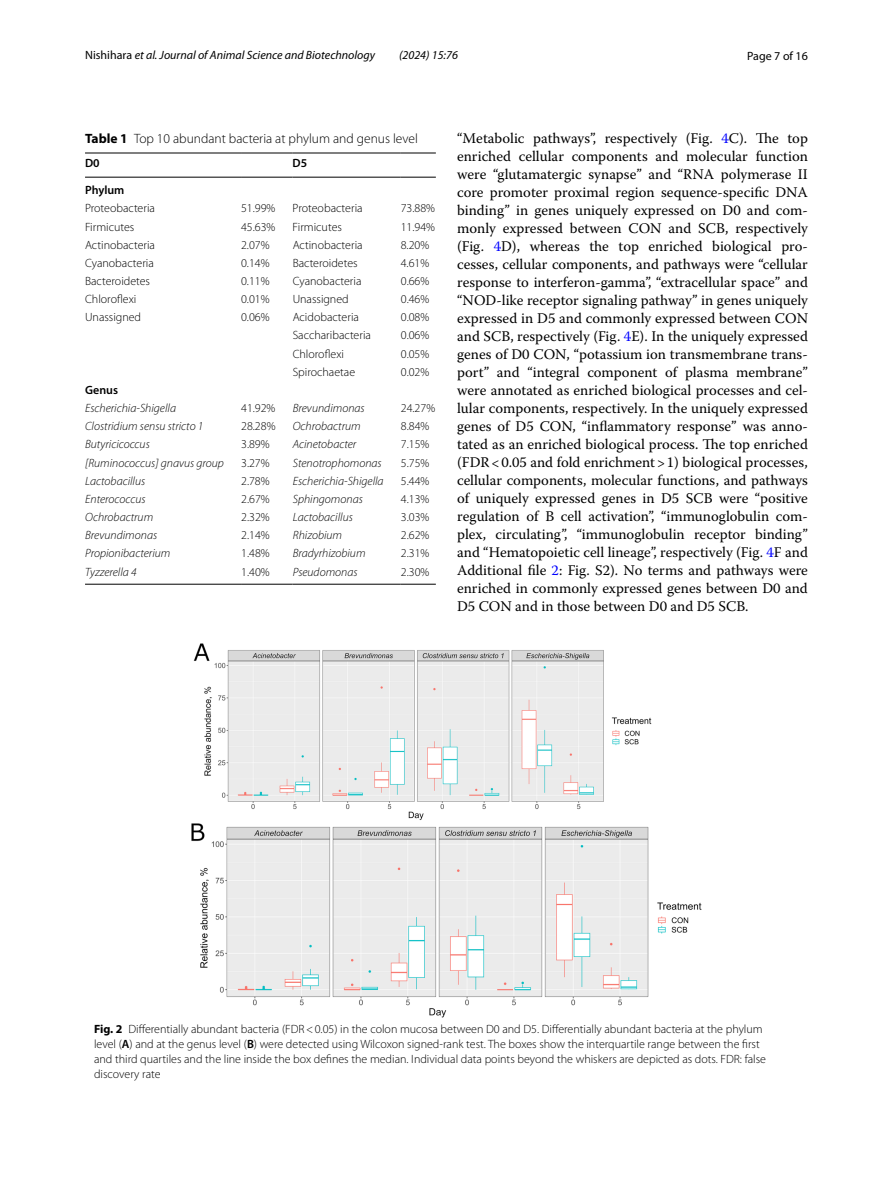
<style>
.page{position:relative;width:893px;height:1187px;background:#fff}
.page>*{position:absolute;margin:0;border:0;box-sizing:border-box;transform-origin:0 0}
.t1{font:14.7px/18px "Warnock Pro";color:#000;text-align:justify}
.t2{font:300 13.5px "Myriad Pro";color:#000}
.t3{font:300 12px/15px "Myriad Pro";color:#000}
.t4{font:italic 300 12px "Myriad Pro";color:#000}
.t5{font:italic 12px "Myriad Pro";color:#000}
.t6{font:600 12px "Myriad Pro";color:#000}
.t7{font:12px "Myriad Pro";color:#000}
.s1{font-style:normal}
.s2{font-weight:700}
.s3{color:#00f}
.s4{font-weight:600}
</style>
<div class="page">
<hr style="left:85px;top:153px;width:156px;height:1px;background:#000">
<hr style="left:85px;top:177px;width:156px;height:1px;background:#000">
<hr style="left:241px;top:153px;width:52px;height:1px;background:#000">
<hr style="left:241px;top:177px;width:52px;height:1px;background:#000">
<hr style="left:293px;top:153px;width:108px;height:1px;background:#000">
<hr style="left:293px;top:177px;width:108px;height:1px;background:#000">
<hr style="left:401px;top:153px;width:35px;height:1px;background:#000">
<hr style="left:401px;top:177px;width:35px;height:1px;background:#000">
<hr style="left:85px;top:584px;width:156px;height:1px;background:#000">
<hr style="left:241px;top:584px;width:52px;height:1px;background:#000">
<hr style="left:293px;top:584px;width:108px;height:1px;background:#000">
<hr style="left:401px;top:584px;width:35px;height:1px;background:#000">
<img style="left:191px;top:643px;width:511px;height:374px">
<p class="t5" style="left:85px;top:48px;width:292px"><span class="s1">Nishihara</span> et al. Journal of Animal Science and Biotechnology</p>
<p class="t5" style="left:399px;top:48px;width:60px">(2024) 15:76</p>
<p class="t7" style="left:747px;top:48px;width:62px">Page 7 of 16</p>
<p class="t2" style="left:85px;top:131px;width:334px"><span class="s2">Table 1</span> Top 10 abundant bacteria at phylum and genus level</p>
<p class="t6" style="left:85px;top:156px;width:16px">D0</p>
<p class="t6" style="left:293px;top:156px;width:16px">D5</p>
<p class="t6" style="left:85px;top:182px;width:41px">Phylum</p>
<p class="t3" style="left:85px;top:201px;width:71px">Proteobacteria</p>
<p class="t3" style="left:241px;top:201px;width:36px">51.99%</p>
<p class="t3" style="left:293px;top:201px;width:71px">Proteobacteria</p>
<p class="t3" style="left:401px;top:201px;width:36px">73.88%</p>
<p class="t3" style="left:85px;top:219px;width:51px">Firmicutes</p>
<p class="t3" style="left:241px;top:219px;width:36px">45.63%</p>
<p class="t3" style="left:293px;top:219px;width:51px">Firmicutes</p>
<p class="t3" style="left:401px;top:219px;width:36px">11.94%</p>
<p class="t3" style="left:85px;top:237px;width:72px">Actinobacteria</p>
<p class="t3" style="left:241px;top:237px;width:30px">2.07%</p>
<p class="t3" style="left:293px;top:237px;width:72px">Actinobacteria</p>
<p class="t3" style="left:401px;top:237px;width:30px">8.20%</p>
<p class="t3" style="left:85px;top:255px;width:70px">Cyanobacteria</p>
<p class="t3" style="left:241px;top:255px;width:30px">0.14%</p>
<p class="t3" style="left:293px;top:255px;width:67px">Bacteroidetes</p>
<p class="t3" style="left:401px;top:255px;width:30px">4.61%</p>
<p class="t3" style="left:85px;top:274px;width:67px">Bacteroidetes</p>
<p class="t3" style="left:241px;top:274px;width:30px">0.11%</p>
<p class="t3" style="left:293px;top:274px;width:70px">Cyanobacteria</p>
<p class="t3" style="left:401px;top:274px;width:30px">0.66%</p>
<p class="t3" style="left:85px;top:292px;width:53px">Chloroflexi</p>
<p class="t3" style="left:241px;top:292px;width:30px">0.01%</p>
<p class="t3" style="left:293px;top:292px;width:58px">Unassigned</p>
<p class="t3" style="left:401px;top:292px;width:30px">0.46%</p>
<p class="t3" style="left:85px;top:310px;width:58px">Unassigned</p>
<p class="t3" style="left:241px;top:310px;width:30px">0.06%</p>
<p class="t3" style="left:293px;top:310px;width:68px">Acidobacteria</p>
<p class="t3" style="left:401px;top:310px;width:30px">0.08%</p>
<p class="t3" style="left:293px;top:328px;width:80px">Saccharibacteria</p>
<p class="t3" style="left:401px;top:328px;width:30px">0.06%</p>
<p class="t3" style="left:293px;top:346px;width:53px">Chloroflexi</p>
<p class="t3" style="left:401px;top:346px;width:30px">0.05%</p>
<p class="t3" style="left:293px;top:364px;width:64px">Spirochaetae</p>
<p class="t3" style="left:401px;top:364px;width:30px">0.02%</p>
<p class="t6" style="left:85px;top:382px;width:34px">Genus</p>
<p class="t4" style="left:85px;top:401px;width:92px">Escherichia-Shigella</p>
<p class="t3" style="left:241px;top:401px;width:36px">41.92%</p>
<p class="t4" style="left:293px;top:401px;width:73px">Brevundimonas</p>
<p class="t3" style="left:401px;top:401px;width:36px">24.27%</p>
<p class="t4" style="left:85px;top:420px;width:120px">Clostridium sensu stricto 1</p>
<p class="t3" style="left:241px;top:419px;width:36px">28.28%</p>
<p class="t4" style="left:293px;top:420px;width:70px">Ochrobactrum</p>
<p class="t3" style="left:401px;top:419px;width:30px">8.84%</p>
<p class="t4" style="left:85px;top:438px;width:66px">Butyricicoccus</p>
<p class="t3" style="left:241px;top:437px;width:30px">3.89%</p>
<p class="t4" style="left:293px;top:438px;width:65px">Acinetobacter</p>
<p class="t3" style="left:401px;top:437px;width:30px">7.15%</p>
<p class="t4" style="left:85px;top:456px;width:140px">[Ruminococcus] gnavus group</p>
<p class="t3" style="left:241px;top:455px;width:30px">3.27%</p>
<p class="t4" style="left:293px;top:456px;width:91px">Stenotrophomonas</p>
<p class="t3" style="left:401px;top:455px;width:30px">5.75%</p>
<p class="t4" style="left:85px;top:474px;width:62px">Lactobacillus</p>
<p class="t3" style="left:241px;top:473px;width:30px">2.78%</p>
<p class="t4" style="left:293px;top:474px;width:92px">Escherichia-Shigella</p>
<p class="t3" style="left:401px;top:473px;width:30px">5.44%</p>
<p class="t4" style="left:85px;top:492px;width:62px">Enterococcus</p>
<p class="t3" style="left:241px;top:491px;width:30px">2.67%</p>
<p class="t4" style="left:293px;top:492px;width:72px">Sphingomonas</p>
<p class="t3" style="left:401px;top:491px;width:30px">4.13%</p>
<p class="t4" style="left:85px;top:510px;width:70px">Ochrobactrum</p>
<p class="t3" style="left:241px;top:509px;width:30px">2.32%</p>
<p class="t4" style="left:293px;top:510px;width:62px">Lactobacillus</p>
<p class="t3" style="left:401px;top:509px;width:30px">3.03%</p>
<p class="t4" style="left:85px;top:528px;width:73px">Brevundimonas</p>
<p class="t3" style="left:241px;top:528px;width:30px">2.14%</p>
<p class="t4" style="left:293px;top:528px;width:51px">Rhizobium</p>
<p class="t3" style="left:401px;top:528px;width:30px">2.62%</p>
<p class="t4" style="left:85px;top:547px;width:87px">Propionibacterium</p>
<p class="t3" style="left:241px;top:546px;width:30px">1.48%</p>
<p class="t4" style="left:293px;top:547px;width:74px">Bradyrhizobium</p>
<p class="t3" style="left:401px;top:546px;width:30px">2.31%</p>
<p class="t4" style="left:85px;top:565px;width:53px">Tyzzerella 4</p>
<p class="t3" style="left:241px;top:564px;width:30px">1.40%</p>
<p class="t4" style="left:293px;top:565px;width:66px">Pseudomonas</p>
<p class="t3" style="left:401px;top:564px;width:30px">2.30%</p>
<p class="t1" style="left:457px;top:128px;width:352px">“Metabolic pathways”, respectively (Fig. <span class="s3">4</span>C). The top enriched cellular components and molecular function were “glutamatergic synapse” and “RNA polymerase II core promoter proximal region sequence-specific DNA binding” in genes uniquely expressed on D0 and com&shy;monly expressed between CON and SCB, respectively (Fig. <span class="s3">4</span>D), whereas the top enriched biological pro&shy;cesses, cellular components, and pathways were “cellular response to interferon-gamma”, “extracellular space” and “NOD-like receptor signaling pathway” in genes uniquely expressed in D5 and commonly expressed between CON and SCB, respectively (Fig. <span class="s3">4</span>E). In the uniquely expressed genes of D0 CON, “potassium ion transmembrane trans&shy;port” and “integral component of plasma membrane” were annotated as enriched biological processes and cel&shy;lular components, respectively. In the uniquely expressed genes of D5 CON, “inflammatory response” was anno&shy;tated as an enriched biological process. The top enriched (FDR&lt;0.05 and fold enrichment&gt;1) biological processes, cellular components, molecular functions, and pathways of uniquely expressed genes in D5 SCB were “positive regulation of B cell activation”, “immunoglobulin com&shy;plex, circulating”, “immunoglobulin receptor binding” and “Hematopoietic cell lineage”, respectively (Fig. <span class="s3">4</span>F and Additional file <span class="s3">2</span>: Fig. S2). No terms and pathways were enriched in commonly expressed genes between D0 and D5 CON and in those between D0 and D5 SCB.</p>
<p class="t3" style="left:94px;top:1021px;width:673px"><span class="s2">Fig. 2</span> Differentially abundant bacteria (FDR&lt;0.05) in the colon mucosa between D0 and D5. Differentially abundant bacteria at the phylum level (<span class="s4">A</span>) and at the genus level (<span class="s4">B</span>) were detected using Wilcoxon signed-rank test. The boxes show the interquartile range between the first and third quartiles and the line inside the box defines the median. Individual data points beyond the whiskers are depicted as dots. FDR: false discovery rate</p>
</div>
